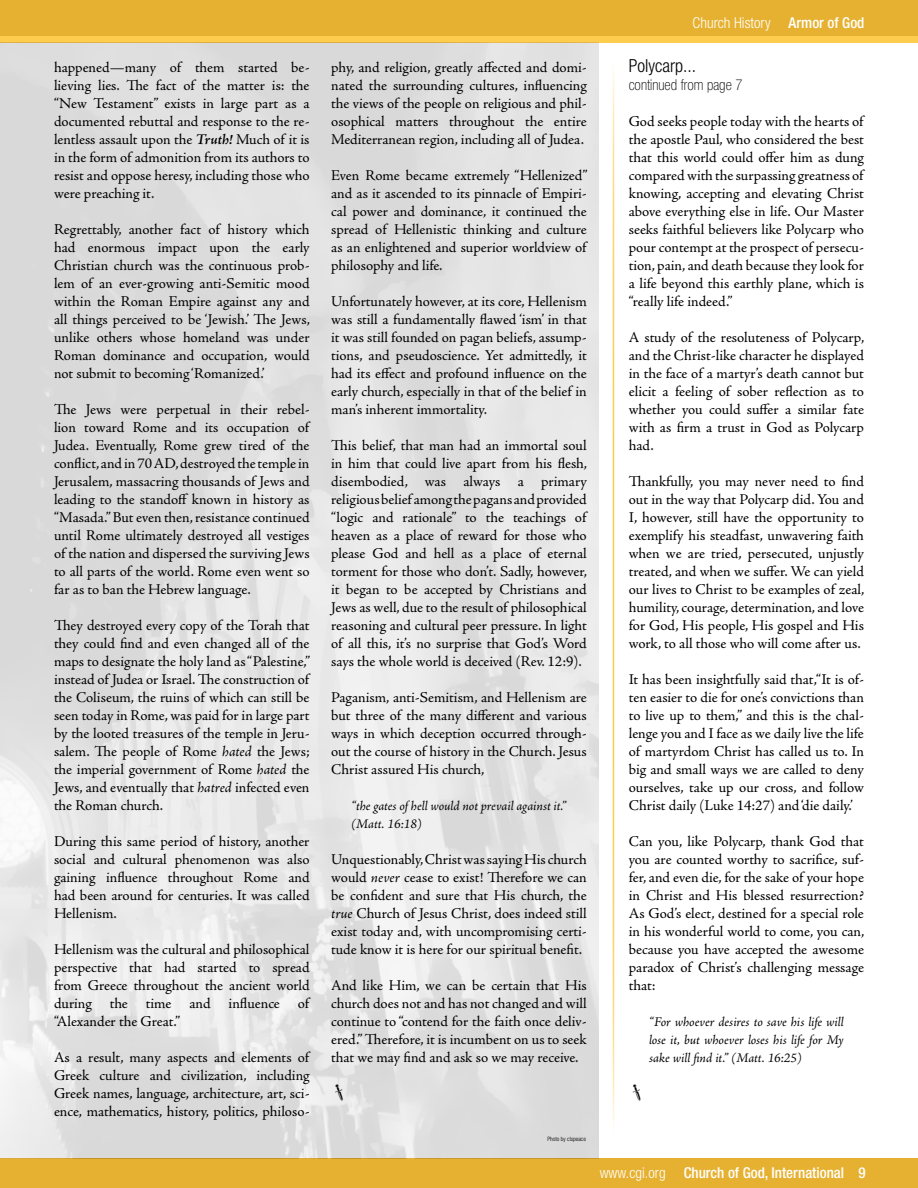
<style>
.page{position:relative;width:918px;height:1188px;background:#fff}
.page>*{position:absolute;margin:0;border:0;box-sizing:border-box;transform-origin:0 0}
.t1{font:300 condensed 18px "Helvetica Neue";color:#000}
.t2{font:15px/18px "Adobe Jenson Pro";letter-spacing:-.005em;color:#000;text-align:justify}
.t3{font:500 condensed 15px "Helvetica Neue";color:#fff}
.t4{font:300 condensed 15px "Helvetica Neue";color:#fff}
.t5{font:100 condensed 15px "Helvetica Neue";color:#000}
.t6{font:italic 13.5px/18px "Adobe Jenson Pro";letter-spacing:-.005em;color:#000}
.t7{font:300 condensed 6px "Helvetica Neue";color:#000}
.s1{font-weight:600;font-style:italic}
.s2{font-style:italic}
.s3{font-weight:500}
.s4{font-weight:300}
</style>
<div class="page">
<div style="left:0;top:1159px;width:918px;height:29px;background:#e6b130"></div>
<div style="left:0;top:0;width:918px;height:41px;background:#e6b130"></div>
<div style="left:0;top:36px;width:918px;height:7px;background:#ffcd4e"></div>
<img style="left:0;top:43px;width:599px;height:1116px">
<svg style="left:335px;top:1085px;width:8px;height:16px"></svg>
<p class="t2" style="left:54px;top:59px;width:257px">happened—many of them started be&shy;lieving lies. The fact of the matter is: the “New Testament” exists in large part as a documented rebuttal and response to the re&shy;lentless assault upon the <span class="s1">Truth!</span> Much of it is in the form of admonition from its authors to resist and oppose heresy, including those who were preaching it.</p>
<p class="t2" style="left:54px;top:221px;width:258px">Regrettably, another fact of history which had enormous impact upon the early Christian church was the continuous prob&shy;lem of an ever-growing anti-Semitic mood within the Roman Empire against any and all things perceived to be ‘Jewish.’ The Jews, unlike others whose homeland was under Roman dominance and occupation, would not submit to becoming ‘Romanized.’</p>
<p class="t2" style="left:54px;top:401px;width:257px">The Jews were perpetual in their rebel&shy;lion toward Rome and its occupation of Judea. Eventually, Rome grew tired of the conflict, and in 70 AD, destroyed the temple in Jerusalem, massacring thousands of Jews and leading to the standoff known in history as “Masada.” But even then, resistance continued until Rome ultimately destroyed all vestiges of the nation and dispersed the surviving Jews to all parts of the world. Rome even went so far as to ban the Hebrew language.</p>
<p class="t2" style="left:54px;top:617px;width:258px">They destroyed every copy of the Torah that they could find and even changed all of the maps to designate the holy land as “Palestine,” instead of Judea or Israel. The construction of the Coliseum, the ruins of which can still be seen today in Rome, was paid for in large part by the looted treasures of the temple in Jeru&shy;salem. The people of Rome <span class="s2">hated</span> the Jews; the imperial government of Rome <span class="s2">hated</span> the Jews, and eventually that <span class="s2">hatred</span> infected even the Roman church.</p>
<p class="t2" style="left:54px;top:833px;width:257px">During this same period of history, another social and cultural phenomenon was also gaining influence throughout Rome and had been around for centuries. It was called Hellenism.</p>
<p class="t2" style="left:54px;top:941px;width:257px">Hellenism was the cultural and philosophical perspective that had started to spread from Greece throughout the ancient world during the time and influence of “Alexander the Great.”</p>
<p class="t2" style="left:54px;top:1049px;width:257px">As a result, many aspects and elements of Greek culture and civilization, including Greek names, language, architecture, art, sci&shy;ence, mathematics, history, politics, philoso-</p>
<p class="t2" style="left:331px;top:58px;width:257px">phy, and religion, greatly affected and domi&shy;nated the surrounding cultures, influencing the views of the people on religious and phil&shy;osophical matters throughout the entire Mediterranean region, including all of Judea.</p>
<p class="t2" style="left:331px;top:166px;width:258px">Even Rome became extremely “Hellenized” and as it ascended to its pinnacle of Empiri&shy;cal power and dominance, it continued the spread of Hellenistic thinking and culture as an enlightened and superior worldview of philosophy and life.</p>
<p class="t2" style="left:331px;top:292px;width:257px">Unfortunately however, at its core, Hellenism was still a fundamentally flawed ‘ism’ in that it was still founded on pagan beliefs, assump&shy;tions, and pseudoscience. Yet admittedly, it had its effect and profound influence on the early church, especially in that of the belief in man’s inherent immortality.</p>
<p class="t2" style="left:331px;top:436px;width:258px">This belief, that man had an immortal soul in him that could live apart from his flesh, disembodied, was always a primary religious belief among the pagans and provided “logic and rationale” to the teachings of heaven as a place of reward for those who please God and hell as a place of eternal torment for those who don’t. Sadly, however, it began to be accepted by Christians and Jews as well, due to the result of philosophical reasoning and cultural peer pressure. In light of all this, it’s no surprise that God’s Word says the whole world is deceived (Rev. 12:9).</p>
<p class="t2" style="left:331px;top:688px;width:257px">Paganism, anti-Semitism, and Hellenism are but three of the many different and various ways in which deception occurred through&shy;out the course of history in the Church. Jesus Christ assured His church,</p>
<p class="t6" style="left:351px;top:798px;width:217px">“the gates of hell would not prevail against it.” (Matt. 16:18)</p>
<p class="t2" style="left:331px;top:851px;width:257px">Unquestionably, Christ was saying His church would <span class="s2">never</span> cease to exist! Therefore we can be confident and sure that His church, the <span class="s2">true</span> Church of Jesus Christ, does indeed still exist today and, with uncompromising certi&shy;tude know it is here for our spiritual benefit.</p>
<p class="t2" style="left:331px;top:977px;width:257px">And like Him, we can be certain that His church does not and has not changed and will continue to “contend for the faith once deliv&shy;ered.” Therefore, it is incumbent on us to seek that we may find and ask so we may receive.</p>
<p class="t4" style="left:693px;top:14px;width:173px">Church History <span class="s3">Armor of God</span></p>
<p class="t1" style="left:629px;top:55px;width:69px">Polycarp...</p>
<p class="t5" style="left:629px;top:76px;width:115px">continued from page 7</p>
<p class="t2" style="left:629px;top:113px;width:237px">God seeks people today with the hearts of the apostle Paul, who considered the best that this world could offer him as dung compared with the surpassing greatness of knowing, accepting and elevating Christ above everything else in life. Our Master seeks faithful believers like Polycarp who pour contempt at the prospect of persecu&shy;tion, pain, and death because they look for a life beyond this earthly plane, which is “really life indeed.”</p>
<p class="t2" style="left:629px;top:329px;width:237px">A study of the resoluteness of Polycarp, and the Christ-like character he displayed in the face of a martyr’s death cannot but elicit a feeling of sober reflection as to whether you could suffer a similar fate with as firm a trust in God as Polycarp had.</p>
<p class="t2" style="left:629px;top:473px;width:237px">Thankfully, you may never need to find out in the way that Polycarp did. You and I, however, still have the opportunity to exemplify his steadfast, unwavering faith when we are tried, persecuted, unjustly treated, and when we suffer. We can yield our lives to Christ to be examples of zeal, humility, courage, determination, and love for God, His people, His gospel and His work, to all those who will come after us.</p>
<p class="t2" style="left:629px;top:671px;width:237px">It has been insightfully said that,“It is of&shy;ten easier to die for one’s convictions than to live up to them,” and this is the chal&shy;lenge you and I face as we daily live the life of martyrdom Christ has called us to. In big and small ways we are called to deny ourselves, take up our cross, and follow Christ daily (Luke 14:27) and ‘die daily.’</p>
<p class="t2" style="left:629px;top:833px;width:237px">Can you, like Polycarp, thank God that you are counted worthy to sacrifice, suf&shy;fer, and even die, for the sake of your hope in Christ and His blessed resurrection?<br>As God’s elect, destined for a special role in his wonderful world to come, you can, because you have accepted the awesome paradox of Christ’s challenging message that:</p>
<p class="t6" style="left:649px;top:1014px;width:196px;text-align:justify">“For whoever desires to save his life will lose it, but whoever loses his life for My sake will find it.” (Matt. 16:25)</p>
<p class="t7" style="left:547px;top:1135px;width:40px">Photo by clspeace</p>
<p class="t3" style="left:600px;top:1164px;width:268px"><span class="s4">www.cgi.org</span> Church of God, International 9</p>
</div>
